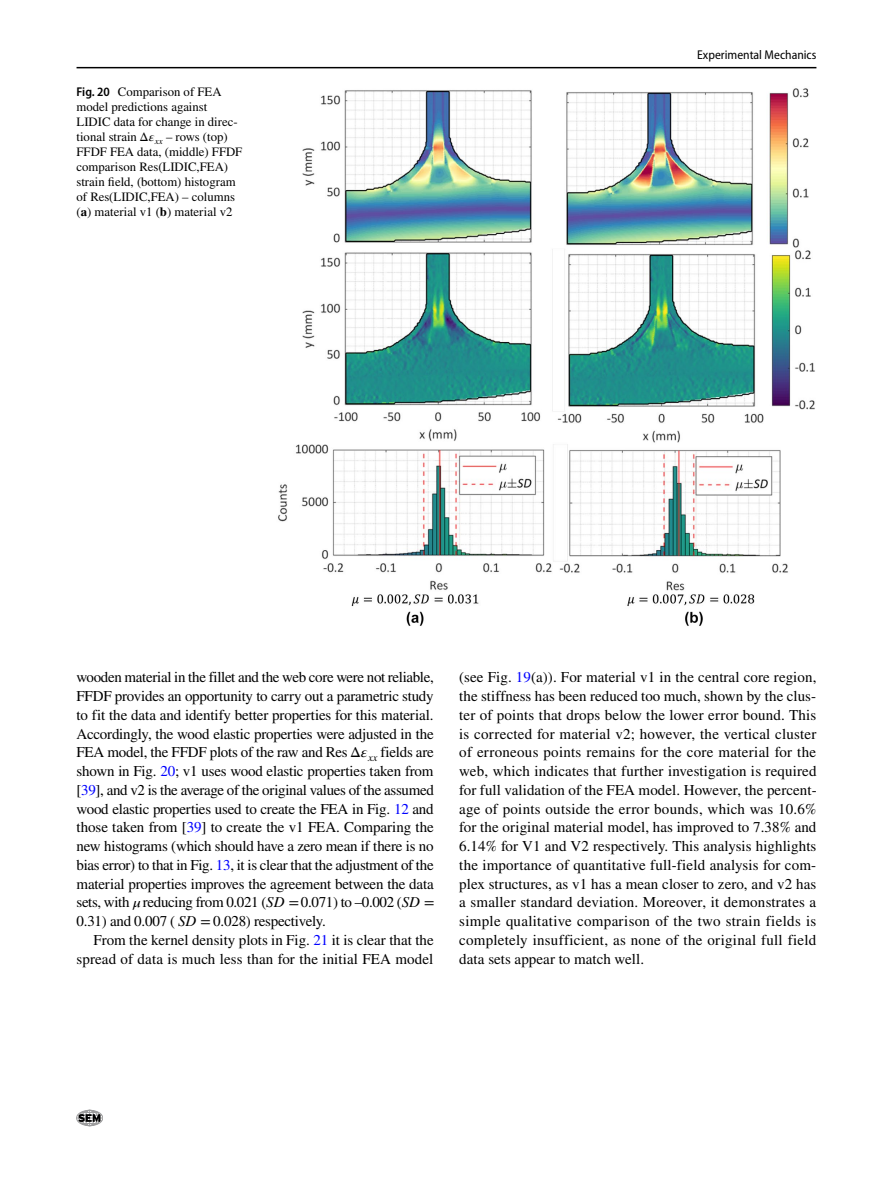
<style>
.page{position:relative;width:893px;height:1187px;background:#fff}
.page>*{position:absolute;margin:0;border:0;box-sizing:border-box;transform-origin:0 0}
.t1{font:15px/18.8px "STIX";color:#000;text-align:justify}
.t2{font:12.75px/15px "STIX";color:#000}
.t3{font:semi-condensed 12.75px "Myriad Pro";color:#000}
.s1{font-family:"Myriad Pro";font-weight:600;font-stretch:semi-condensed}
.s2{font-family:"STIX Math Regular 86"}
.s3{font-family:"STIX Math Italic 50"}
.s4{font-weight:700}
.s5{font-family:"STIX Math Regular 87"}
.s6{font-family:"STIX Math Italic 51"}
.s7{color:#00f}
.s8{font-family:"STIX Math Italic 52"}
.s9{font-family:"STIX General Italic 126"}
.s10{font-family:"STIX Math Regular 88"}
.s11{font-family:"STIX General Italic 127"}
.s12{font-family:"STIX Math Regular 89"}
.s13{font-family:"STIX General Italic 123"}
.s14{font-family:"STIX Math Regular 85"}
</style>
<div class="page">
<hr style="left:77px;top:67px;width:739px;height:1px;background:#000">
<svg style="left:77px;top:1110px;width:26px;height:15px"></svg>
<div style="left:77px;top:1110px;width:26px;height:15px;border:1px solid #9c9c9d;border-radius:50%"></div>
<img style="left:278px;top:88px;width:537px;height:538px">
<p class="t2" style="left:77px;top:85px;width:167px"><span class="s1">Fig. 20</span> Comparison of FEA model predictions against<br>LIDIC data for change in direc&shy;tional strain <span class="s2">Δ</span><span class="s3">𝜀</span><sub>xx</sub> – rows (top)<br>FFDF FEA data, (middle) FFDF comparison Res(LIDIC,FEA) strain field, (bottom) histogram of Res(LIDIC,FEA) – columns (<span class="s4">a</span>) material v1 (<span class="s4">b</span>) material v2</p>
<p class="t3" style="left:697px;top:48px;width:121px">Experimental Mechanics</p>
<p class="t1" style="left:77px;top:669px;width:359px">wooden material in the fillet and the web core were not reliable, FFDF provides an opportunity to carry out a parametric study to fit the data and identify better properties for this material.<br>Accordingly, the wood elastic properties were adjusted in the FEA model, the FFDF plots of the raw and Res <span class="s5">Δ</span><span class="s6">𝜀</span><sub>xx</sub> fields are shown in Fig. <span class="s7">20</span>; v1 uses wood elastic properties taken from [<span class="s7">39</span>], and v2 is the average of the original values of the assumed wood elastic properties used to create the FEA in Fig. <span class="s7">12</span> and those taken from [<span class="s7">39</span>] to create the v1 FEA. Comparing the new histograms (which should have a zero mean if there is no bias error) to that in Fig. <span class="s7">13</span>, it is clear that the adjustment of the material properties improves the agreement between the data sets, with <span class="s8">𝜇</span> reducing from 0.021 (<span class="s9">SD</span> <span class="s10">=</span> 0.071) to –0.002 (<span class="s11">SD</span> <span class="s12">= </span>0.31) and 0.007 ( <span class="s13">SD</span> <span class="s14">=</span> 0.028) respectively.</p>
<p class="t1" style="left:77px;top:931px;width:359px;text-align:right">From the kernel density plots in Fig. <span class="s7">21</span> it is clear that the spread of data is much less than for the initial FEA model</p>
<p class="t1" style="left:459px;top:669px;width:359px">(see Fig. <span class="s7">19</span>(a)). For material v1 in the central core region, the stiffness has been reduced too much, shown by the clus&shy;ter of points that drops below the lower error bound. This is corrected for material v2; however, the vertical cluster of erroneous points remains for the core material for the web, which indicates that further investigation is required for full validation of the FEA model. However, the percent&shy;age of points outside the error bounds, which was 10.6% for the original material model, has improved to 7.38% and 6.14% for V1 and V2 respectively. This analysis highlights the importance of quantitative full-field analysis for com&shy;plex structures, as v1 has a mean closer to zero, and v2 has a smaller standard deviation. Moreover, it demonstrates a simple qualitative comparison of the two strain fields is completely insufficient, as none of the original full field data sets appear to match well.</p>
</div>
